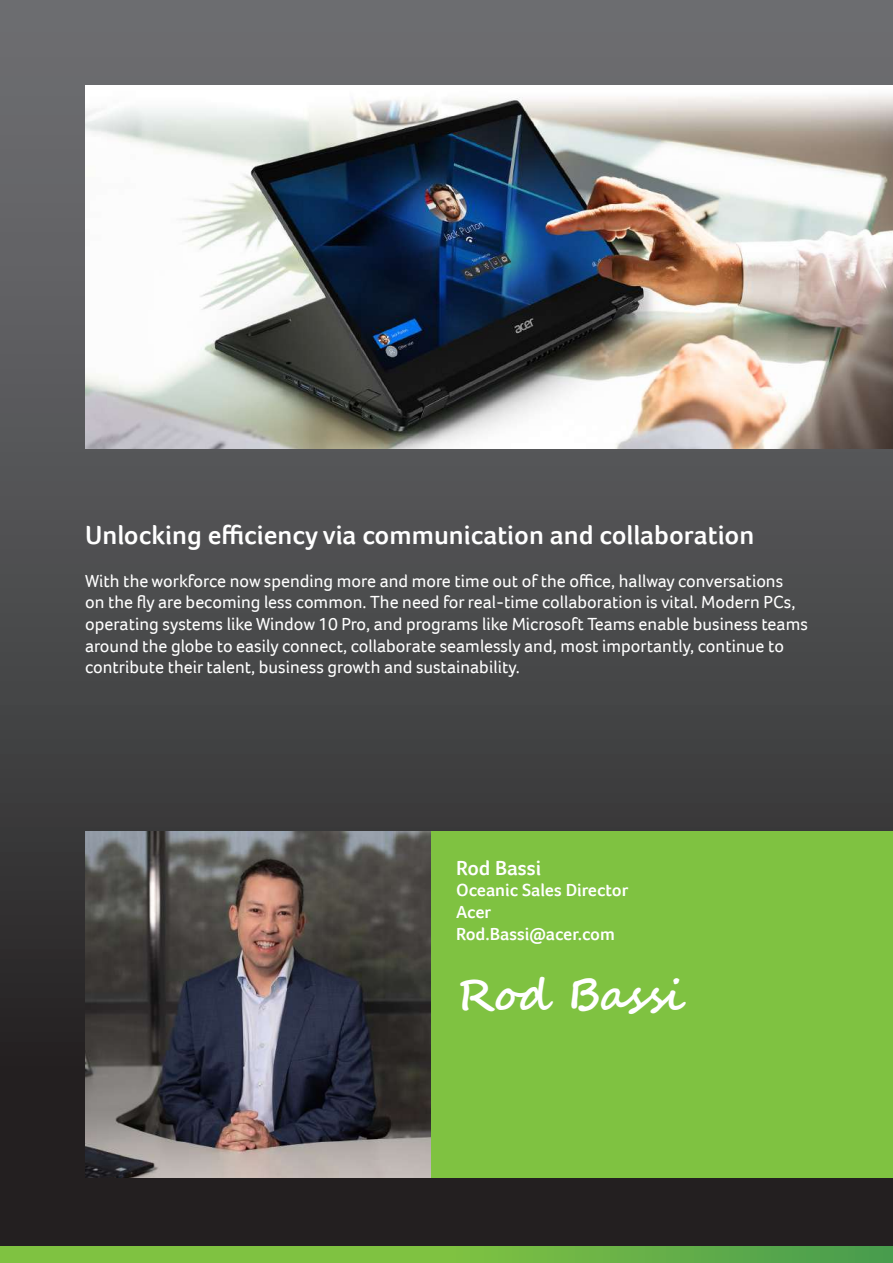
<style>
.page{position:relative;width:893px;height:1263px;background:#fff}
.page>*{position:absolute;margin:0;border:0;box-sizing:border-box;transform-origin:0 0}
.t1{font:700 43.35px "Segoe Script";color:#fff}
.t2{font:600 27px "Acer Foco";color:#fff}
.t3{font:600 21px "Acer Foco";color:#fff}
.t4{font:18px/21.6px "Acer Foco";color:#fff}
.t5{font:600 18px/21.6px "Acer Foco";color:#fff}
</style>
<div class="page">
<div style="left:0;top:1246px;width:893px;height:17px;background:linear-gradient(to right,#8dcc3e,#55a54c)"></div>
<div style="left:0;top:0;width:893px;height:1246px;background:linear-gradient(to bottom,#737578,#1c191a)"></div>
<img style="left:85px;top:831px;width:347px;height:347px">
<div style="left:432px;top:831px;width:461px;height:347px;background:#7fc241"></div>
<img style="left:85px;top:85px;width:808px;height:364px">
<h2 class="t2" style="left:85px;top:519px;width:671px">Unlocking efficiency via communication and collaboration</h2>
<p class="t4" style="left:85px;top:570px;width:724px">With the workforce now spending more and more time out of the office, hallway conversations<br>on the fly are becoming less common. The need for real-time collaboration is vital. Modern PCs, operating systems like Window 10 Pro, and programs like Microsoft Teams enable business teams around the globe to easily connect, collaborate seamlessly and, most importantly, continue to contribute their talent, business growth and sustainability.</p>
<p class="t3" style="left:456px;top:855px;width:87px">Rod Bassi</p>
<p class="t5" style="left:456px;top:879px;width:174px">Oceanic Sales Director<br>Acer<br>Rod.Bassi@acer.com</p>
<h1 class="t1" style="left:456px;top:959px;width:228px">Rod Bassi</h1>
</div>
